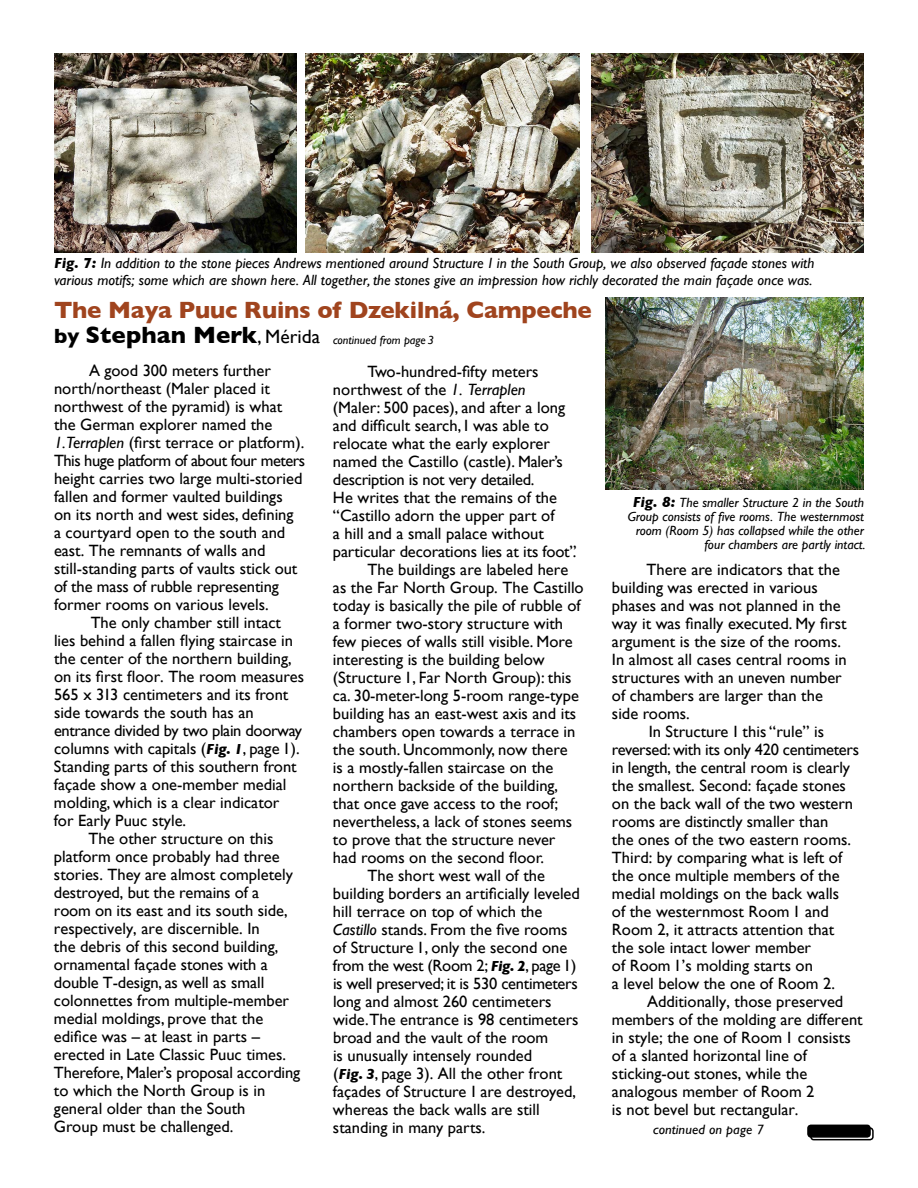
<style>
.page{position:relative;width:918px;height:1188px;background:#fff}
.page>*{position:absolute;margin:0;border:0;box-sizing:border-box;transform-origin:0 0}
.t1{font:700 24px/25.5px "Gill Sans";letter-spacing:-.01em;color:#a0441e}
.t2{font:16.35px/18px "Gill Sans";color:#000}
.t3{font:16.35px "Gill Sans";letter-spacing:-.02em;color:#000}
.t4{font:italic 14.85px/16.5px "Gill Sans";color:#000}
.t5{font:italic 13.5px "Gill Sans";letter-spacing:.01em;color:#000;scale:1.05 1}
.t6{font:italic 13.35px/14.2px "Gill Sans";color:#000;text-align:right}
.t7{font:italic 12px "Gill Sans";color:#000}
.s1{font-weight:700}
.s2{font-size:21px;color:#000}
.s3{color:#000}
.s4{font-weight:400;font-size:19.35px;color:#000}
.s5{font-style:italic}
.s6{font-weight:700;font-style:italic;font-size:14.85px}
.s7{font-weight:700;font-size:14.85px}
</style>
<div class="page">
<div style="left:810px;top:1127px;width:64px;height:13px;border:2px solid #000;border-radius:3px"></div>
<div style="left:808px;top:1125px;width:62px;height:12px;background:#000;border-radius:3px"></div>
<div style="left:807px;top:1125px;width:64px;height:13px;border:2px solid #000;border-radius:3px"></div>
<img style="left:54px;top:54px;width:242px;height:199px">
<img style="left:306px;top:54px;width:274px;height:199px">
<img style="left:591px;top:54px;width:273px;height:199px">
<img style="left:606px;top:297px;width:258px;height:193px">
<p class="t4" style="left:54px;top:255px;width:762px"><span class="s1">Fig. 7:</span> In addition to the stone pieces Andrews mentioned around Structure 1 in the South Group, we also observed façade stones with various motifs; some which are shown here. All together, the stones give an impression how richly decorated the main façade once was.</p>
<h1 class="t1" style="left:54px;top:296px;width:539px">The Maya Puuc Ruins of Dzekilná, Campeche <span class="s2">by</span> <span class="s3">Stephan Merk</span><span class="s4">, Mérida</span></h1>
<p class="t7" style="left:333px;top:333px;width:103px">continued from page 3</p>
<p class="t2" style="left:54px;top:362px;width:253px;text-indent:35px">A good 300 meters further north/northeast (Maler placed it northwest of the pyramid) is what the German explorer named the <span class="s5">1.Terraplen</span> (first terrace or platform).<br>This huge platform of about four meters height carries two large multi-storied fallen and former vaulted buildings<br>on its north and west sides, defining<br>a courtyard open to the south and east. The remnants of walls and still-standing parts of vaults stick out of the mass of rubble representing former rooms on various levels.</p>
<p class="t2" style="left:91px;top:614px;width:192px">The only chamber still intact</p>
<p class="t2" style="left:54px;top:632px;width:241px">lies behind a fallen flying staircase in</p>
<p class="t2" style="left:54px;top:650px;width:239px">the center of the northern building,</p>
<p class="t2" style="left:54px;top:668px;width:252px">on its first floor. The room measures</p>
<p class="t2" style="left:54px;top:686px;width:236px">565 x 313 centimeters and its front</p>
<p class="t2" style="left:54px;top:704px;width:201px">side towards the south has an</p>
<p class="t3" style="left:54px;top:721px;width:250px">entrance divided by two plain doorway</p>
<p class="t2" style="left:54px;top:740px;width:247px">columns with capitals (<span class="s6">Fig. 1</span>, page 1).</p>
<p class="t2" style="left:54px;top:758px;width:244px">Standing parts of this southern front</p>
<p class="t2" style="left:54px;top:776px;width:234px">façade show a one-member medial</p>
<p class="t2" style="left:54px;top:794px;width:227px">molding, which is a clear indicator</p>
<p class="t2" style="left:54px;top:812px;width:134px">for Early Puuc style.</p>
<p class="t2" style="left:89px;top:830px;width:186px">The other structure on this</p>
<p class="t2" style="left:54px;top:848px;width:227px">platform once probably had three</p>
<p class="t2" style="left:54px;top:866px;width:240px">stories. They are almost completely</p>
<p class="t2" style="left:54px;top:884px;width:207px">destroyed, but the remains of a</p>
<p class="t2" style="left:54px;top:902px;width:235px">room on its east and its south side,</p>
<p class="t2" style="left:54px;top:920px;width:207px">respectively, are discernible. In</p>
<p class="t2" style="left:54px;top:938px;width:226px">the debris of this second building,</p>
<p class="t2" style="left:54px;top:956px;width:215px">ornamental façade stones with a</p>
<p class="t2" style="left:54px;top:974px;width:212px">double T-design, as well as small</p>
<p class="t2" style="left:54px;top:992px;width:237px">colonnettes from multiple-member</p>
<p class="t2" style="left:54px;top:1010px;width:211px">medial moldings, prove that the</p>
<p class="t2" style="left:54px;top:1028px;width:207px">edifice was – at least in parts –</p>
<p class="t2" style="left:54px;top:1046px;width:234px">erected in Late Classic Puuc times.</p>
<p class="t2" style="left:54px;top:1064px;width:248px">Therefore, Maler’s proposal according</p>
<p class="t2" style="left:54px;top:1082px;width:213px">to which the North Group is in</p>
<p class="t2" style="left:54px;top:1100px;width:193px">general older than the South</p>
<p class="t2" style="left:54px;top:1118px;width:181px">Group must be challenged.</p>
<p class="t2" style="left:368px;top:362px;width:173px">Two-hundred-fifty meters</p>
<p class="t2" style="left:333px;top:380px;width:194px">northwest of the <span class="s5">1. Terraplen</span></p>
<p class="t2" style="left:333px;top:398px;width:234px">(Maler: 500 paces), and after a long</p>
<p class="t2" style="left:333px;top:416px;width:217px">and difficult search, I was able to</p>
<p class="t2" style="left:333px;top:434px;width:219px">relocate what the early explorer</p>
<p class="t2" style="left:333px;top:452px;width:231px">named the Castillo (castle). Maler’s</p>
<p class="t3" style="left:333px;top:470px;width:203px">description is not very detailed.</p>
<p class="t2" style="left:333px;top:488px;width:226px">He writes that the remains of the</p>
<p class="t2" style="left:333px;top:506px;width:223px">“Castillo adorn the upper part of</p>
<p class="t2" style="left:333px;top:524px;width:212px">a hill and a small palace without</p>
<p class="t2" style="left:333px;top:542px;width:245px">particular decorations lies at its foot”.</p>
<p class="t2" style="left:368px;top:560px;width:202px">The buildings are labeled here</p>
<p class="t2" style="left:333px;top:578px;width:252px">as the Far North Group. The Castillo</p>
<p class="t2" style="left:333px;top:596px;width:249px">today is basically the pile of rubble of</p>
<p class="t2" style="left:333px;top:614px;width:232px">a former two-story structure with</p>
<p class="t2" style="left:333px;top:632px;width:241px">few pieces of walls still visible. More</p>
<p class="t2" style="left:333px;top:650px;width:213px">interesting is the building below</p>
<p class="t2" style="left:333px;top:668px;width:240px">(Structure 1, Far North Group): this</p>
<p class="t2" style="left:333px;top:686px;width:248px">ca. 30-meter-long 5-room range-type</p>
<p class="t2" style="left:333px;top:704px;width:245px">building has an east-west axis and its</p>
<p class="t2" style="left:333px;top:722px;width:244px">chambers open towards a terrace in</p>
<p class="t2" style="left:333px;top:740px;width:236px">the south. Uncommonly, now there</p>
<p class="t2" style="left:333px;top:758px;width:222px">is a mostly-fallen staircase on the</p>
<p class="t2" style="left:333px;top:776px;width:227px">northern backside of the building,</p>
<p class="t2" style="left:333px;top:794px;width:227px">that once gave access to the roof;</p>
<p class="t2" style="left:333px;top:812px;width:241px">nevertheless, a lack of stones seems</p>
<p class="t2" style="left:333px;top:830px;width:224px">to prove that the structure never</p>
<p class="t2" style="left:333px;top:848px;width:213px">had rooms on the second floor.</p>
<p class="t2" style="left:368px;top:866px;width:179px">The short west wall of the</p>
<p class="t2" style="left:333px;top:884px;width:248px">building borders an artificially leveled</p>
<p class="t2" style="left:333px;top:902px;width:211px">hill terrace on top of which the</p>
<p class="t2" style="left:333px;top:920px;width:236px"><span class="s5">Castillo</span> stands. From the five rooms</p>
<p class="t2" style="left:333px;top:938px;width:236px">of Structure 1, only the second one</p>
<p class="t3" style="left:333px;top:956px;width:245px">from the west (Room 2; <span class="s6">Fig. 2</span>, page 1)</p>
<p class="t3" style="left:333px;top:974px;width:246px">is well preserved; it is 530 centimeters</p>
<p class="t2" style="left:333px;top:992px;width:220px">long and almost 260 centimeters</p>
<p class="t2" style="left:333px;top:1010px;width:247px">wide.The entrance is 98 centimeters</p>
<p class="t2" style="left:333px;top:1028px;width:217px">broad and the vault of the room</p>
<p class="t2" style="left:333px;top:1046px;width:201px">is unusually intensely rounded</p>
<p class="t2" style="left:333px;top:1064px;width:231px">(<span class="s6">Fig. 3</span>, page 3). All the other front</p>
<p class="t2" style="left:333px;top:1082px;width:245px">façades of Structure 1 are destroyed,</p>
<p class="t2" style="left:333px;top:1100px;width:208px">whereas the back walls are still</p>
<p class="t2" style="left:333px;top:1118px;width:154px">standing in many parts.</p>
<p class="t6" style="left:628px;top:495px;width:239px"><span class="s7">Fig. 8:</span> The smaller Structure 2 in the South Group consists of five rooms. The westernmost room (Room 5) has collapsed while the other four chambers are partly intact.</p>
<p class="t2" style="left:612px;top:560px;width:236px;text-indent:35px">There are indicators that the building was erected in various phases and was not planned in the way it was finally executed. My first argument is the size of the rooms.<br>In almost all cases central rooms in structures with an uneven number of chambers are larger than the side rooms.</p>
<p class="t2" style="left:612px;top:722px;width:249px;text-indent:37px">In Structure 1 this “rule” is reversed: with its only 420 centimeters in length, the central room is clearly the smallest. Second: façade stones on the back wall of the two western rooms are distinctly smaller than<br>the ones of the two eastern rooms.<br>Third: by comparing what is left of the once multiple members of the medial moldings on the back walls<br>of the westernmost Room 1 and<br>Room 2, it attracts attention that the sole intact lower member<br>of Room 1’s molding starts on<br>a level below the one of Room 2.</p>
<p class="t2" style="left:612px;top:992px;width:252px;text-indent:35px">Additionally, those preserved members of the molding are different in style; the one of Room 1 consists of a slanted horizontal line of sticking-out stones, while the analogous member of Room 2<br>is not bevel but rectangular.</p>
<p class="t5" style="left:653px;top:1121px;width:107px">continued on page 7</p>
</div>
